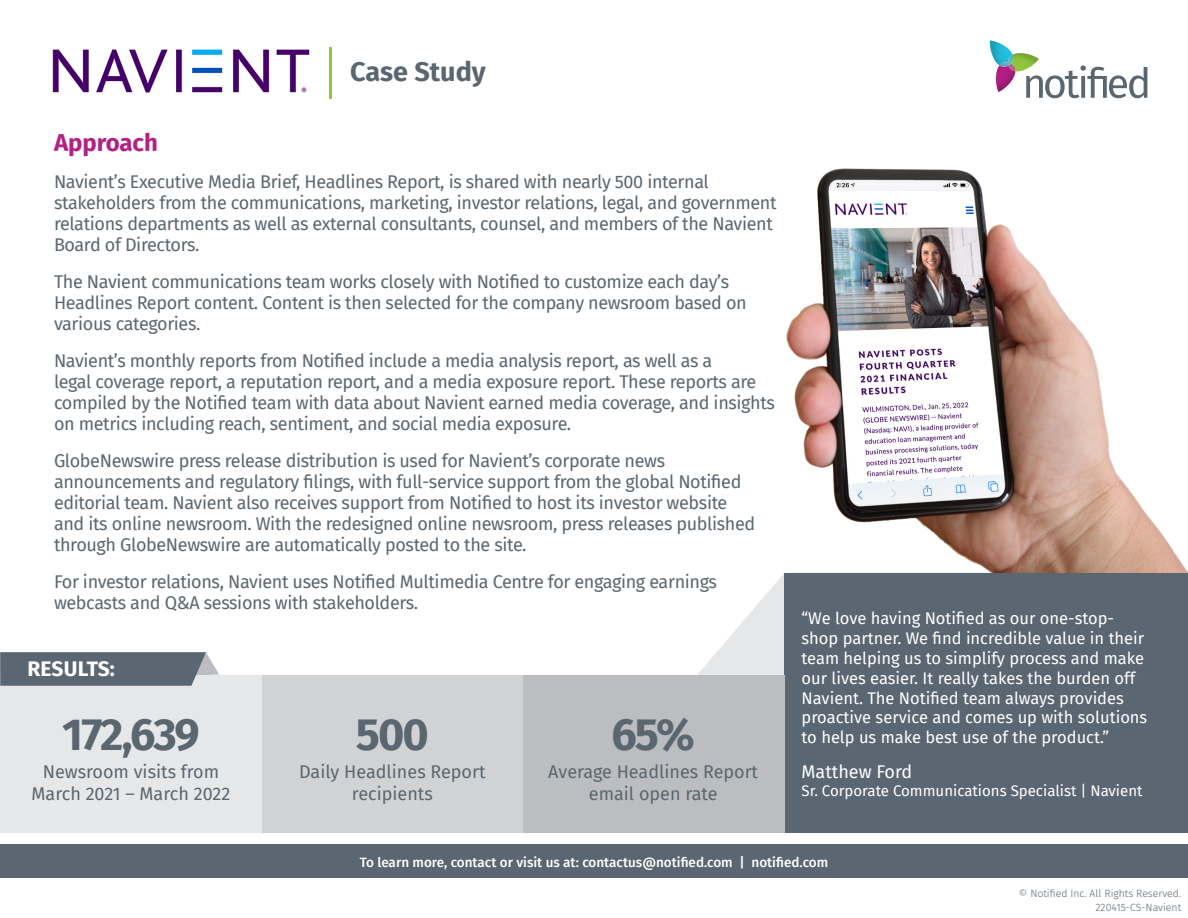
<style>
.page{position:relative;width:1188px;height:918px;background:#fff}
.page>*{position:absolute;margin:0;border:0;box-sizing:border-box;transform-origin:0 0}
.SH2_-_Dark{font:700 45px "Fira Sans";letter-spacing:-.045em;color:#5a6670}
.SH2_-_Purple{font:700 27px "Fira Sans";color:#5a6670}
.H2_-_Purple{font:700 24px "Fira Sans";color:#b31f84}
.SH3_-_Green{font:700 21px "Fira Sans";letter-spacing:.005em;color:#fff}
.SH2_-_Dark-2{font:18px/21px "Fira Sans";letter-spacing:-.02em;color:#5a6670}
.SH2_-_Dark-3{font:18px/21.6px "Fira Sans";color:#5a6670;text-align:center}
.SH2_-_Light{font:18px "Fira Sans";color:#fff}
.SH2_-_Light-2{font:16.5px/19.8px "Fira Sans";color:#fff}
.SH2_-_Light-3{font:15px "Fira Sans";color:#fff}
.t1{font:500 13.5px "Fira Sans";color:#fff}
.t2{font:300 10.5px "Fira Sans";color:#5a6671}
</style>
<div class="page">
<svg style="left:989px;top:40px;width:158px;height:58px"></svg>
<svg style="left:697px;top:573px;width:88px;height:102px"></svg>
<div style="left:785px;top:573px;width:403px;height:259px;background:#5a6671"></div>
<div style="left:523px;top:675px;width:262px;height:157px;background:#bcbdc0"></div>
<div style="left:262px;top:675px;width:261px;height:157px;background:#d1d2d4"></div>
<div style="left:0;top:675px;width:262px;height:157px;background:#e6e7e9"></div>
<svg style="left:0;top:652px;width:219px;height:34px;background:#67727c"></svg>
<img style="left:787px;top:169px;width:401px;height:404px">
<hr style="left:329px;top:47px;width:2px;height:52px;background:#94c83c">
<img style="left:52px;top:49px;width:258px;height:44px">
<div style="left:0;top:844px;width:1188px;height:34px;background:#5a6671"></div>
<p class="SH2_-_Purple" style="left:350px;top:49px;width:137px">Case Study</p>
<p class="H2_-_Purple" style="left:54px;top:122px;width:105px">Approach</p>
<p class="SH2_-_Dark-2" style="left:54px;top:171px;width:724px">Navient’s Executive Media Brief, Headlines Report, is shared with nearly 500 internal stakeholders from the communications, marketing, investor relations, legal, and government relations departments as well as external consultants, counsel, and members of the Navient Board of Directors.</p>
<p class="SH2_-_Dark-2" style="left:54px;top:271px;width:694px">The Navient communications team works closely with Notified to customize each day’s<br>Headlines Report content. Content is then selected for the company newsroom based on various categories.</p>
<p class="SH2_-_Dark-2" style="left:54px;top:349px;width:723px">Navient’s monthly reports from Notified include a media analysis report, as well as a<br>legal coverage report, a reputation report, and a media exposure report. These reports are compiled by the Notified team with data about Navient earned media coverage, and insights on metrics including reach, sentiment, and social media exposure.</p>
<p class="SH2_-_Dark-2" style="left:54px;top:449px;width:703px">GlobeNewswire press release distribution is used for Navient’s corporate news announcements and regulatory filings, with full-service support from the global Notified editorial team. Navient also receives support from Notified to host its investor website and its online newsroom. With the redesigned online newsroom, press releases published through GlobeNewswire are automatically posted to the site.</p>
<p class="SH2_-_Dark-2" style="left:54px;top:570px;width:665px">For investor relations, Navient uses Notified Multimedia Centre for engaging earnings webcasts and Q&amp;A sessions with stakeholders.</p>
<p class="SH3_-_Green" style="left:27px;top:651px;width:89px">RESULTS:</p>
<p class="SH2_-_Dark" style="left:62px;top:696px;width:139px">172,639</p>
<p class="SH2_-_Dark-3" style="left:32px;top:760px;width:200px">Newsroom visits from<br>March 2021 – March 2022</p>
<p class="SH2_-_Dark" style="left:356px;top:696px;width:75px">500</p>
<p class="SH2_-_Dark-3" style="left:299px;top:760px;width:188px">Daily Headlines Report recipients</p>
<p class="SH2_-_Dark" style="left:611px;top:696px;width:85px">65%</p>
<p class="SH2_-_Dark-3" style="left:548px;top:760px;width:211px">Average Headlines Report email open rate</p>
<p class="SH2_-_Light-2" style="left:802px;top:608px;width:347px">“We love having Notified as our one-stop&shy;shop partner. We find incredible value in their team helping us to simplify process and make our lives easier. It really takes the burden off Navient. The Notified team always provides proactive service and comes up with solutions to help us make best use of the product.”</p>
<p class="SH2_-_Light" style="left:802px;top:758px;width:112px">Matthew Ford</p>
<p class="SH2_-_Light-3" style="left:802px;top:780px;width:342px">Sr. Corporate Communications Specialist | Navient</p>
<p class="t1" style="left:360px;top:851px;width:470px">To learn more, contact or visit us at: contactus@notified.com | notified.com</p>
<p class="t2" style="left:1019px;top:886px;width:164px">© Notified Inc. All Rights Reserved.</p>
<p class="t2" style="left:1096px;top:899px;width:87px">220415-CS-Navient</p>
</div>
